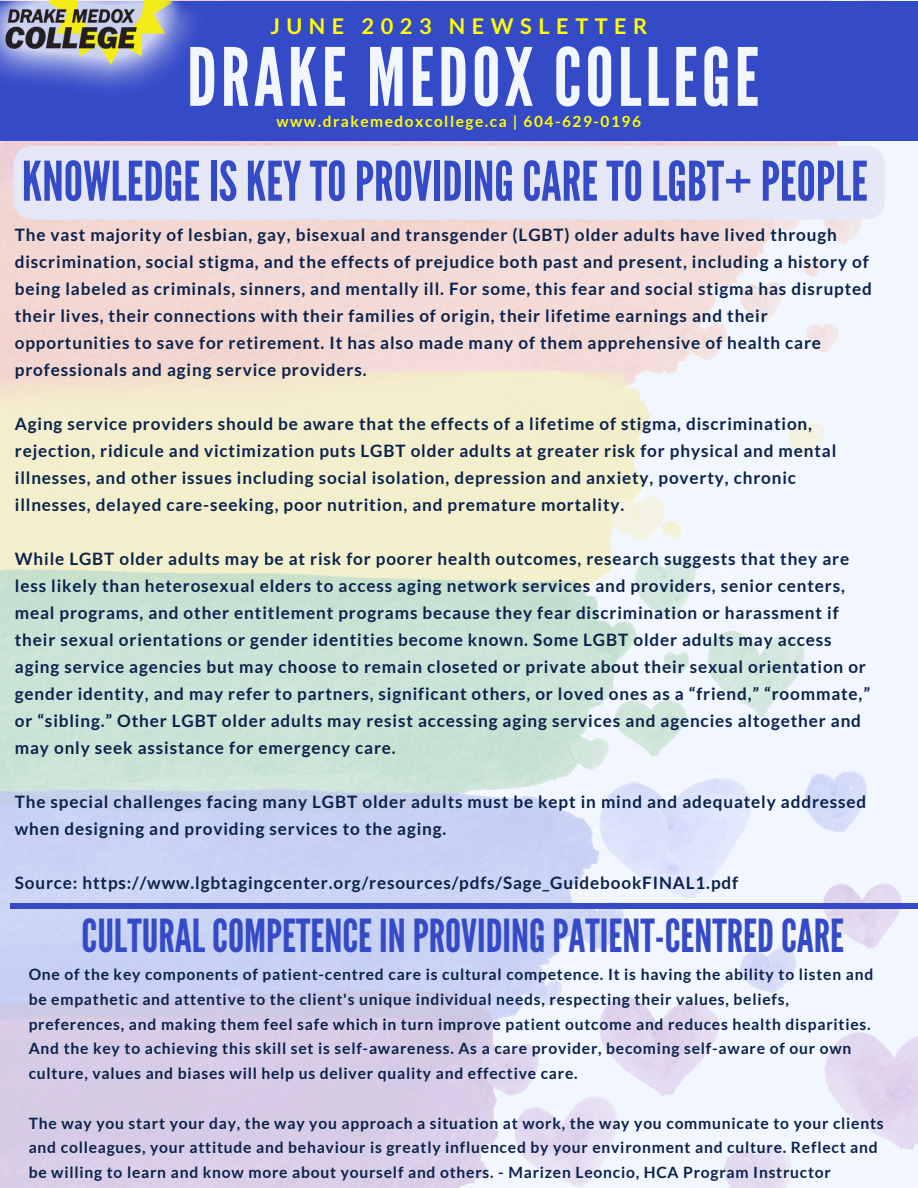
<style>
.page{position:relative;width:918px;height:1188px;background:#fff}
.page>*{position:absolute;margin:0;border:0;box-sizing:border-box;transform-origin:0 0}
.t1{font:80.1px "League Gothic";letter-spacing:.05em;color:#f2f7ff}
.t2{font:54.45px "League Gothic";color:#344ac7}
.t3{font:45.45px "League Gothic";color:#344ac7}
.t4{font:700 21.75px "Lato";letter-spacing:.3em;color:#ff0}
.t5{font:700 17.1px/27px "Lato";letter-spacing:.05em;color:#0b224b}
.t6{font:700 15.6px/24.8px "Lato";letter-spacing:.05em;color:#0b224b}
.t7{font:700 15.45px "Lato";letter-spacing:.1em;color:#ff0}
</style>
<div class="page">
<img style="left:0;top:0;width:918px;height:1188px">
<div style="left:0;top:1px;width:918px;height:139px;background:#344ac7"></div>
<img style="left:0;top:0;width:226px;height:89px">
<div style="left:10px;top:904px;width:908px;height:5px;background:#344ac7"></div>
<div style="left:13px;top:146px;width:872px;height:73px;background:#e6e7f6"></div>
<p class="t4" style="left:270px;top:12px;width:379px">JUNE 2023 NEWSLETTER</p>
<p class="t1" style="left:187px;top:31px;width:574px">DRAKE MEDOX COLLEGE</p>
<p class="t7" style="left:276px;top:111px;width:366px">www.drakemedoxcollege.ca | 604-629-0196</p>
<p class="t2" style="left:22px;top:150px;width:848px">KNOWLEDGE ISKEYTOPROVIDINGCARETOLGBT+ PEOPLE</p>
<p class="t5" style="left:15px;top:221px;width:859px">The vast majority of lesbian, gay, bisexual and transgender (LGBT) older adults have lived through discrimination, social stigma, and the effects of prejudice both past and present, including a history of being labeled as criminals, sinners, and mentally ill. For some, this fear and social stigma has disrupted their lives, their connections with their families of origin, their lifetime earnings and their opportunities to save for retirement. It has also made many of them apprehensive of health care professionals and aging service providers.</p>
<p class="t5" style="left:15px;top:410px;width:823px">Aging service providers should be aware that the effects of a lifetime of stigma, discrimination, rejection, ridicule and victimization puts LGBT older adults at greater risk for physical and mental illnesses, and other issues including social isolation, depression and anxiety, poverty, chronic illnesses, delayed care-seeking, poor nutrition, and premature mortality.</p>
<p class="t5" style="left:15px;top:545px;width:857px">While LGBT older adults may be at risk for poorer health outcomes, research suggests that they are less likely than heterosexual elders to access aging network services and providers, senior centers, meal programs, and other entitlement programs because they fear discrimination or harassment if their sexual orientations or gender identities become known. Some LGBT older adults may access aging service agencies but may choose to remain closeted or private about their sexual orientation or gender identity, and may refer to partners, significant others, or loved ones as a “friend,” “roommate,” or “sibling.” Other LGBT older adults may resist accessing aging services and agencies altogether and may only seek assistance for emergency care.</p>
<p class="t5" style="left:15px;top:788px;width:853px">The special challenges facing many LGBT older adults must be kept in mind and adequately addressed when designing and providing services to the aging.</p>
<p class="t5" style="left:15px;top:869px;width:725px">Source: https://www.lgbtagingcenter.org/resources/pdfs/Sage_GuidebookFINAL1.pdf</p>
<p class="t3" style="left:82px;top:909px;width:764px">CULTURALCOMPETENCE INPROVIDINGPATIENT-CENTREDCARE</p>
<p class="t6" style="left:29px;top:962px;width:846px">One of the key components of patient-centred care is cultural competence. It is having the ability to listen and be empathetic and attentive to the client's unique individual needs, respecting their values, beliefs, preferences, and making them feel safe which in turn improve patient outcome and reduces health disparities.<br>And the key to achieving this skill set is self-awareness. As a care provider, becoming self-aware of our own culture, values and biases will help us deliver quality and effective care.</p>
<p class="t6" style="left:29px;top:1110px;width:857px">The way you start your day, the way you approach a situation at work, the way you communicate to your clients and colleagues, your attitude and behaviour is greatly influenced by your environment and culture. Reflect and be willing to learn and know more about yourself and others. - Marizen Leoncio, HCA Program Instructor</p>
</div>
